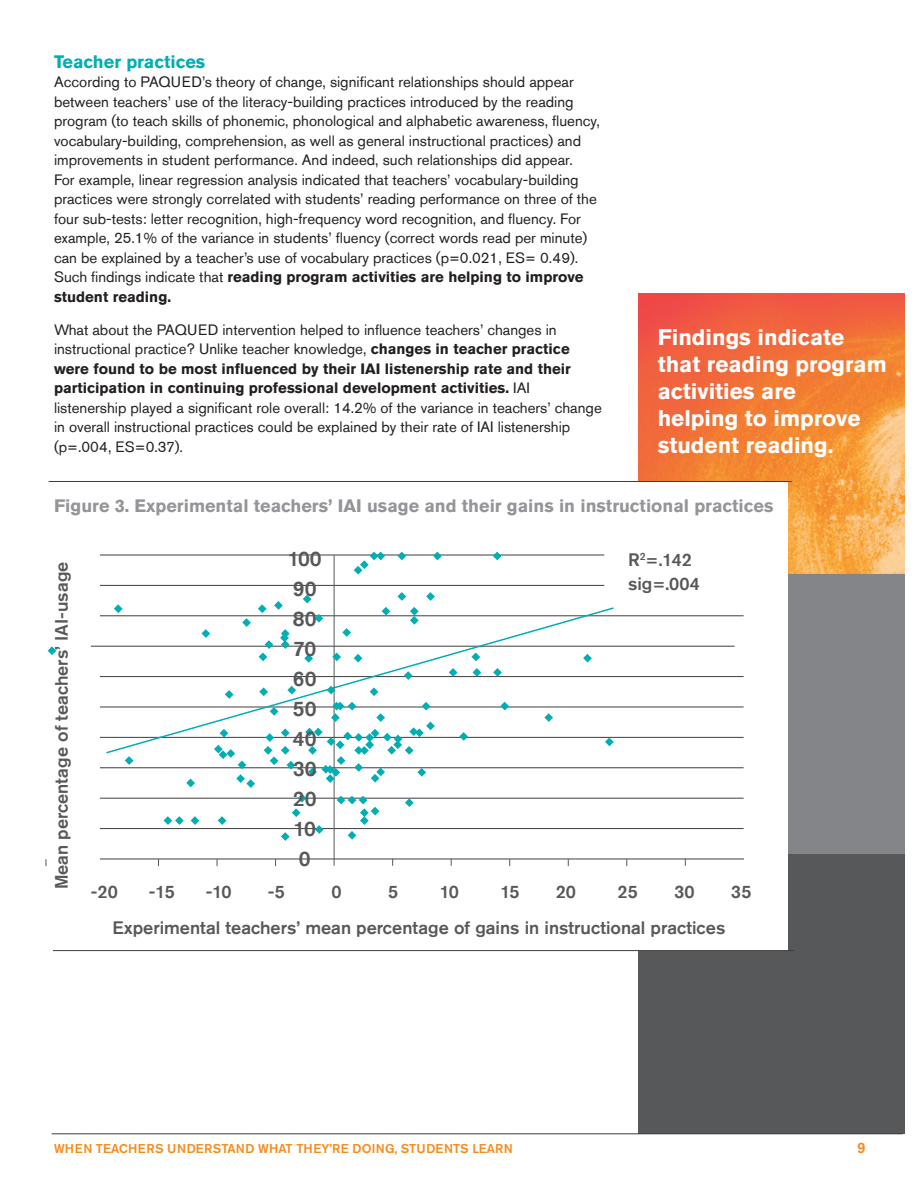
<style>
.page{position:relative;width:918px;height:1188px;background:#fff}
.page>*{position:absolute;margin:0;border:0;box-sizing:border-box;transform-origin:0 0}
.Pull_Quote_Flush_Rig{font:700 22.5px/27px "Akzidenz Grotesk Std";color:#fff}
.head_3_gray{font:500 21px "Akzidenz Grotesk Std";letter-spacing:.02em;color:#57585a}
.head_3_gray-2{font:500 18px "Akzidenz Grotesk Std";color:#57585a}
.Table_head{font:700 18px "Akzidenz Grotesk Std";color:#939598}
.head_4_teal{font:700 18px "Akzidenz Grotesk Std";color:#00aeb3}
.body_text{font:15px/19.5px "Akzidenz Grotesk Std";color:#231f20}
.head_1_orange{font:500 15px "Akzidenz Grotesk Std";color:#f68b1f}
.head_1_orange-2{font:500 12.75px "Akzidenz Grotesk Std";letter-spacing:.005em;color:#f68b1f}
.s1{font-weight:700}
</style>
<div class="page">
<div style="left:638px;top:854px;width:267px;height:280px;background:#57585a"></div>
<div style="left:638px;top:573px;width:267px;height:281px;background:#838588"></div>
<img style="left:638px;top:293px;width:267px;height:280px">
<div style="left:48px;top:482px;width:740px;height:468px;background:#fff"></div>
<hr style="left:91px;top:646px;width:644px;height:1px;background:#3e3e3f">
<hr style="left:100px;top:555px;width:504px;height:1px;background:#3e3e3f">
<hr style="left:100px;top:585px;width:504px;height:1px;background:#3e3e3f">
<hr style="left:100px;top:616px;width:644px;height:1px;background:#3e3e3f">
<hr style="left:100px;top:676px;width:644px;height:1px;background:#3e3e3f">
<hr style="left:100px;top:707px;width:644px;height:1px;background:#3e3e3f">
<hr style="left:100px;top:737px;width:644px;height:1px;background:#3e3e3f">
<hr style="left:100px;top:768px;width:644px;height:1px;background:#3e3e3f">
<hr style="left:100px;top:798px;width:644px;height:1px;background:#3e3e3f">
<hr style="left:100px;top:828px;width:644px;height:1px;background:#3e3e3f">
<hr style="left:100px;top:859px;width:644px;height:1px;background:#3e3e3f">
<svg style="left:105px;top:606px;width:510px;height:148px"></svg>
<hr style="left:334px;top:555px;width:1px;height:311px;background:#57585a">
<svg style="left:164px;top:816px;width:20px;height:9px"></svg>
<svg style="left:125px;top:756px;width:9px;height:9px"></svg>
<svg style="left:186px;top:779px;width:9px;height:8px"></svg>
<svg style="left:191px;top:816px;width:8px;height:9px"></svg>
<svg style="left:218px;top:816px;width:8px;height:9px"></svg>
<svg style="left:214px;top:745px;width:41px;height:43px"></svg>
<svg style="left:220px;top:729px;width:8px;height:9px"></svg>
<svg style="left:225px;top:690px;width:9px;height:9px"></svg>
<svg style="left:270px;top:707px;width:8px;height:9px"></svg>
<svg style="left:264px;top:728px;width:31px;height:42px"></svg>
<svg style="left:259px;top:687px;width:9px;height:9px"></svg>
<svg style="left:292px;top:794px;width:14px;height:23px"></svg>
<svg style="left:281px;top:832px;width:9px;height:9px"></svg>
<svg style="left:315px;top:825px;width:9px;height:9px"></svg>
<svg style="left:348px;top:831px;width:8px;height:9px"></svg>
<svg style="left:337px;top:796px;width:42px;height:29px"></svg>
<svg style="left:405px;top:798px;width:9px;height:9px"></svg>
<svg style="left:370px;top:687px;width:8px;height:9px"></svg>
<svg style="left:327px;top:686px;width:8px;height:8px"></svg>
<svg style="left:305px;top:702px;width:130px;height:81px"></svg>
<svg style="left:404px;top:671px;width:9px;height:9px"></svg>
<svg style="left:459px;top:732px;width:9px;height:9px"></svg>
<svg style="left:287px;top:686px;width:9px;height:8px"></svg>
<svg style="left:332px;top:653px;width:9px;height:8px"></svg>
<svg style="left:342px;top:628px;width:9px;height:9px"></svg>
<svg style="left:304px;top:654px;width:9px;height:9px"></svg>
<svg style="left:354px;top:654px;width:8px;height:9px"></svg>
<svg style="left:259px;top:640px;width:14px;height:21px"></svg>
<svg style="left:280px;top:629px;width:10px;height:20px"></svg>
<svg style="left:315px;top:614px;width:8px;height:9px"></svg>
<svg style="left:303px;top:595px;width:9px;height:8px"></svg>
<svg style="left:274px;top:601px;width:9px;height:9px"></svg>
<svg style="left:258px;top:604px;width:9px;height:9px"></svg>
<svg style="left:242px;top:618px;width:9px;height:9px"></svg>
<svg style="left:201px;top:629px;width:9px;height:9px"></svg>
<svg style="left:382px;top:607px;width:8px;height:9px"></svg>
<svg style="left:410px;top:607px;width:9px;height:18px"></svg>
<svg style="left:397px;top:592px;width:9px;height:9px"></svg>
<svg style="left:426px;top:592px;width:9px;height:9px"></svg>
<svg style="left:397px;top:552px;width:9px;height:8px"></svg>
<svg style="left:433px;top:552px;width:9px;height:8px"></svg>
<svg style="left:493px;top:552px;width:9px;height:8px"></svg>
<svg style="left:354px;top:552px;width:31px;height:23px"></svg>
<svg style="left:449px;top:668px;width:9px;height:9px"></svg>
<svg style="left:473px;top:668px;width:8px;height:9px"></svg>
<svg style="left:500px;top:702px;width:9px;height:8px"></svg>
<svg style="left:544px;top:713px;width:9px;height:9px"></svg>
<svg style="left:493px;top:668px;width:9px;height:9px"></svg>
<svg style="left:471px;top:653px;width:9px;height:8px"></svg>
<svg style="left:583px;top:654px;width:9px;height:9px"></svg>
<svg style="left:605px;top:738px;width:9px;height:8px"></svg>
<svg style="left:48px;top:646px;width:8px;height:9px"></svg>
<svg style="left:114px;top:604px;width:9px;height:9px"></svg>
<hr style="left:49px;top:481px;width:743px;height:1px;background:#3e3e3f">
<hr style="left:53px;top:950px;width:741px;height:1px;background:#3e3e3f">
<hr style="left:52px;top:1134px;width:851px;height:1px;background:#3e3e3f">
<p class="head_4_teal" style="left:54px;top:51px;width:153px">Teacher practices</p>
<p class="body_text" style="left:54px;top:72px;width:548px">According to PAQUED’s theory of change, significant relationships should appear between teachers’ use of the literacy-building practices introduced by the reading program (to teach skills of phonemic, phonological and alphabetic awareness, fluency, vocabulary-building, comprehension, as well as general instructional practices) and improvements in student performance. And indeed, such relationships did appear.<br>For example, linear regression analysis indicated that teachers’ vocabulary-building practices were strongly correlated with students’ reading performance on three of the four sub-tests: letter recognition, high-frequency word recognition, and fluency. For example, 25.1% of the variance in students’ fluency (correct words read per minute) can be explained by a teacher’s use of vocabulary practices (p=0.021, ES= 0.49).<br>Such findings indicate that <span class="s1">reading program activities are helping to improve student reading.</span></p>
<p class="body_text" style="left:54px;top:319px;width:549px">What about the PAQUED intervention helped to influence teachers’ changes in instructional practice? Unlike teacher knowledge, <span class="s1">changes in teacher practice were found to be most influenced by their IAI listenership rate and their participation in continuing professional development activities.</span> IAI listenership played a significant role overall: 14.2% of the variance in teachers’ change in overall instructional practices could be explained by their rate of IAI listenership (p=.004, ES=0.37).</p>
<p class="Pull_Quote_Flush_Rig" style="left:658px;top:324px;width:231px">Findings indicate that reading program activities are<br>helping to improve student reading.</p>
<p class="Table_head" style="left:54px;top:495px;width:721px">Figure 3. Experimental teachers’ IAI usage and their gains in instructional practices</p>
<p class="head_3_gray-2" style="left:50px;top:889px;width:329px;rotate:-90deg">Mean percentage of teachers’ IAI-usage</p>
<p class="head_3_gray" style="left:288px;top:545px;width:36px">100</p>
<p class="head_3_gray" style="left:293px;top:575px;width:26px">90</p>
<p class="head_3_gray" style="left:293px;top:605px;width:26px">80</p>
<p class="head_3_gray" style="left:293px;top:635px;width:25px">70</p>
<p class="head_3_gray" style="left:293px;top:665px;width:26px">60</p>
<p class="head_3_gray" style="left:293px;top:695px;width:26px">50</p>
<p class="head_3_gray" style="left:293px;top:725px;width:26px">40</p>
<p class="head_3_gray" style="left:293px;top:755px;width:26px">30</p>
<p class="head_3_gray" style="left:293px;top:785px;width:25px">20</p>
<p class="head_3_gray" style="left:294px;top:815px;width:24px">10</p>
<p class="head_3_gray" style="left:299px;top:845px;width:13px">0</p>
<p class="head_3_gray-2" style="left:628px;top:548px;width:65px">R<sup>2</sup>=.142</p>
<p class="head_3_gray-2" style="left:628px;top:572px;width:73px">sig=.004</p>
<p class="head_3_gray-2" style="left:91px;top:881px;width:28px">-20</p>
<p class="head_3_gray-2" style="left:149px;top:881px;width:27px">-15</p>
<p class="head_3_gray-2" style="left:206px;top:881px;width:27px">-10</p>
<p class="head_3_gray-2" style="left:268px;top:881px;width:18px">-5</p>
<p class="head_3_gray-2" style="left:331px;top:881px;width:12px">0</p>
<p class="head_3_gray-2" style="left:388px;top:881px;width:12px">5</p>
<p class="head_3_gray-2" style="left:440px;top:881px;width:21px">10</p>
<p class="head_3_gray-2" style="left:500px;top:881px;width:21px">15</p>
<p class="head_3_gray-2" style="left:556px;top:881px;width:22px">20</p>
<p class="head_3_gray-2" style="left:618px;top:881px;width:22px">25</p>
<p class="head_3_gray-2" style="left:674px;top:881px;width:22px">30</p>
<p class="head_3_gray-2" style="left:731px;top:881px;width:22px">35</p>
<p class="head_3_gray-2" style="left:112px;top:916px;width:614px">Experimental teachers’ mean percentage of gains in instructional practices</p>
<p class="head_1_orange-2" style="left:54px;top:1141px;width:461px">WHEN TEACHERS UNDERSTAND WHAT THEY’RE DOING, STUDENTS LEARN</p>
<p class="head_1_orange" style="left:857px;top:1139px;width:10px">9</p>
</div>
